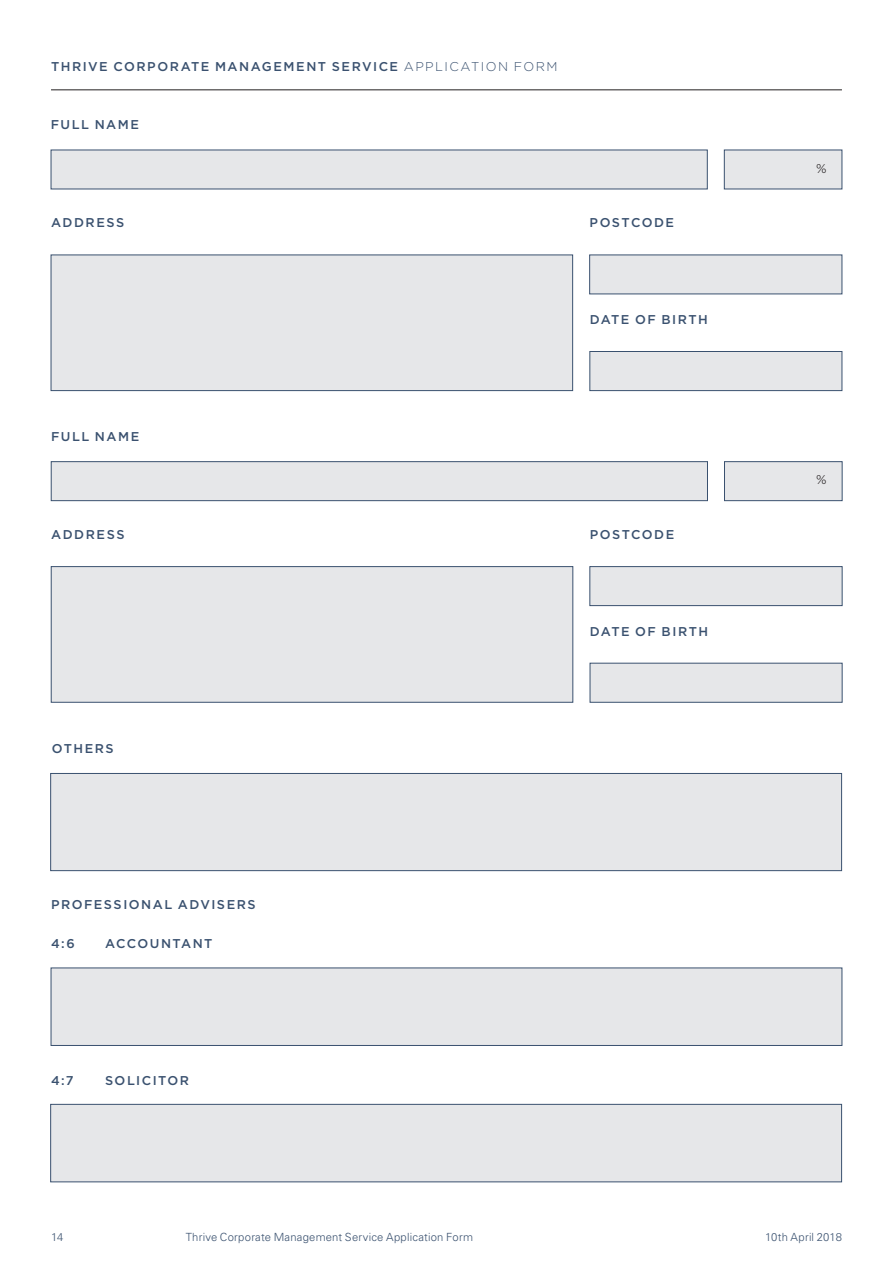
<style>
.page{position:relative;width:893px;height:1263px;background:#fff}
.page>*{position:absolute;margin:0;border:0;box-sizing:border-box;transform-origin:0 0}
.Gotham_8_5{font:500 12.75px "Gotham";letter-spacing:.115em;color:#3a516f}
.Gotham_9_5{font:500 12.75px "Gotham";letter-spacing:.115em;color:#3a516f}
.Gotham_8_5-2{font:300 12.75px "Gotham";color:#231f20}
.t1{font:300 11.25px "Univers";letter-spacing:.02em;color:#3a516f}
.s1{font-weight:300}
</style>
<div class="page">
<hr style="left:51px;top:90px;width:791px;height:1px;background:#231f20">
<div style="left:51px;top:968px;width:791px;height:78px;background:#e6e7e9;border:1px solid #3a516f"></div>
<div style="left:724px;top:461px;width:118px;height:40px;background:#e6e7e9;border:1px solid #3a516f"></div>
<div style="left:51px;top:461px;width:657px;height:40px;background:#e6e7e9;border:1px solid #3a516f"></div>
<div style="left:51px;top:566px;width:522px;height:136px;background:#e6e7e9;border:1px solid #3a516f"></div>
<div style="left:590px;top:566px;width:252px;height:40px;background:#e6e7e9;border:1px solid #3a516f"></div>
<div style="left:590px;top:663px;width:252px;height:39px;background:#e6e7e9;border:1px solid #3a516f"></div>
<div style="left:50px;top:773px;width:792px;height:98px;background:#e6e7e9;border:1px solid #3a516f"></div>
<div style="left:50px;top:1104px;width:792px;height:78px;background:#e6e7e9;border:1px solid #3a516f"></div>
<div style="left:724px;top:150px;width:118px;height:39px;background:#e6e7e9"></div>
<div style="left:51px;top:150px;width:656px;height:39px;background:#e6e7e9"></div>
<div style="left:51px;top:255px;width:522px;height:136px;background:#e6e7e9;border:1px solid #3a516f"></div>
<div style="left:589px;top:255px;width:253px;height:39px;background:#e6e7e9"></div>
<div style="left:590px;top:351px;width:252px;height:40px;background:#e6e7e9;border:1px solid #3a516f"></div>
<p class="Gotham_8_5" style="left:51px;top:58px;width:508px">THRIVE CORPORATE MANAGEMENT SERVICE <span class="s1">APPLICATION FORM</span></p>
<p class="Gotham_9_5" style="left:51px;top:116px;width:90px">FULL NAME</p>
<p class="Gotham_8_5" style="left:51px;top:214px;width:75px">ADDRESS</p>
<p class="Gotham_8_5" style="left:590px;top:214px;width:86px">POSTCODE</p>
<p class="Gotham_9_5" style="left:51px;top:428px;width:90px">FULL NAME</p>
<p class="Gotham_8_5" style="left:590px;top:311px;width:120px">DATE OF BIRTH</p>
<p class="Gotham_8_5" style="left:51px;top:526px;width:75px">ADDRESS</p>
<p class="Gotham_8_5" style="left:590px;top:526px;width:86px">POSTCODE</p>
<p class="Gotham_8_5" style="left:52px;top:740px;width:63px">OTHERS</p>
<p class="Gotham_8_5" style="left:51px;top:896px;width:206px">PROFESSIONAL ADVISERS</p>
<p class="Gotham_8_5" style="left:51px;top:935px;width:25px">4:6</p>
<p class="Gotham_8_5" style="left:105px;top:935px;width:109px">ACCOUNTANT</p>
<p class="Gotham_8_5" style="left:51px;top:1072px;width:24px">4:7</p>
<p class="Gotham_8_5" style="left:105px;top:1072px;width:86px">SOLICITOR</p>
<p class="Gotham_8_5" style="left:590px;top:623px;width:120px">DATE OF BIRTH</p>
<p class="Gotham_8_5-2" style="left:816px;top:161px;width:12px">%</p>
<p class="Gotham_8_5-2" style="left:816px;top:473px;width:12px">%</p>
<p class="t1" style="left:51px;top:1230px;width:14px">14</p>
<p class="t1" style="left:186px;top:1230px;width:289px">Thrive Corporate Management Service Application Form</p>
<p class="t1" style="left:765px;top:1230px;width:78px">10th April 2018</p>
</div>
